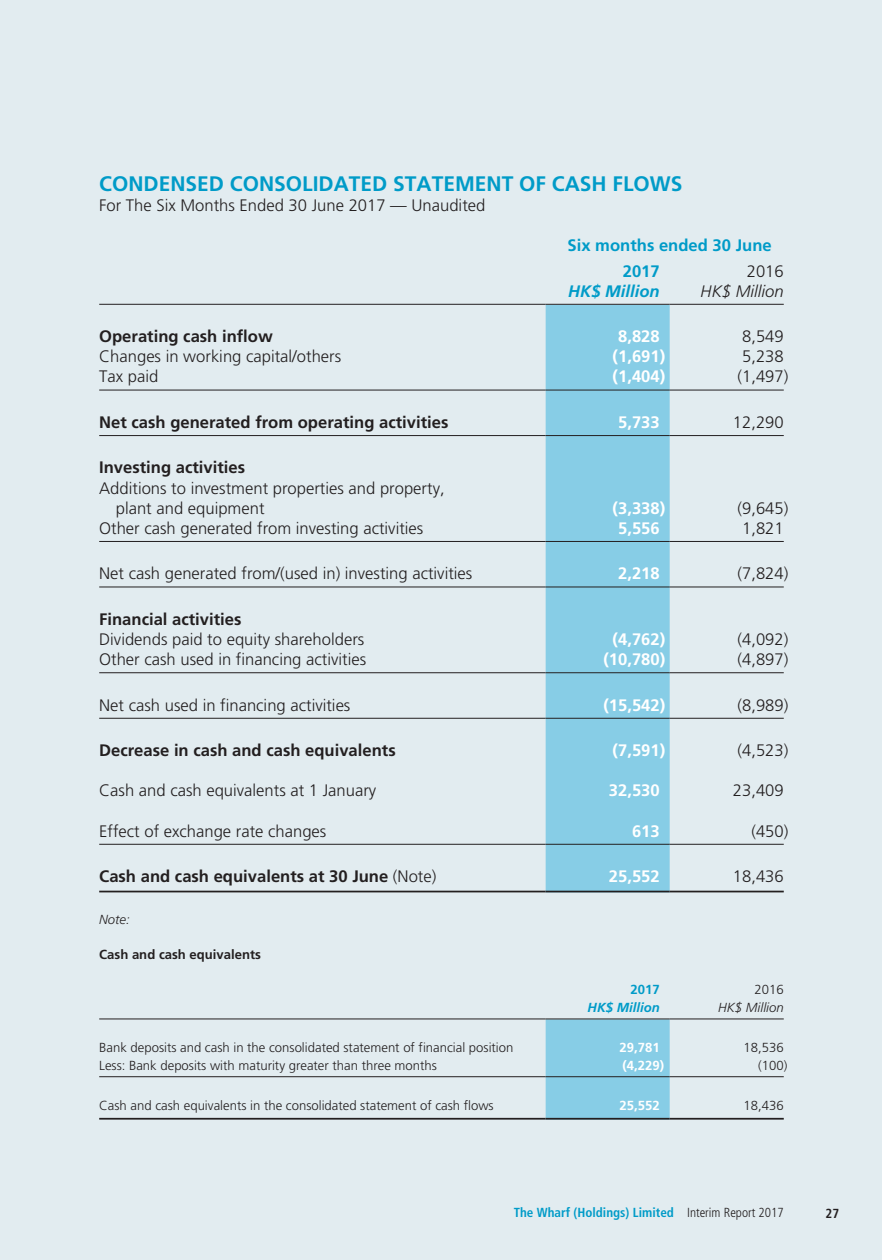
<style>
.page{position:relative;width:882px;height:1260px;background:#e2ecf0}
.page>*{position:absolute;margin:0;border:0;box-sizing:border-box;transform-origin:0 0}
._01_H1{font:700 21px "Frutiger LT Std";color:#009bc8}
._50_Table_txt{font:300 16.62px "Frutiger LT Std";color:#231f20}
._50_Table_txt-2{font:700 16.62px "Frutiger LT Std";color:#231f20}
._50_Table_txt-3{font:700 16.62px "Frutiger LT Std";color:#fff}
._00_txt{font:300 16.62px "Frutiger LT Std";color:#231f20}
._50_Table_txt-4{font:700 16.62px "Frutiger LT Std";color:#009bc8}
._50_Table_txt-5{font:italic 700 16.62px "Frutiger LT Std";color:#009bc8}
._50_Table_txt-6{font:italic 300 16.62px "Frutiger LT Std";color:#231f20}
._50_Table_txt-7{font:300 13.12px "Frutiger LT Std";color:#231f20}
.t1{font:700 condensed 13.12px "Frutiger LT Std";color:#009bc8}
._00_txt-2{font:700 13.12px "Frutiger LT Std";color:#231f20}
._50_Table_txt-8{font:700 13.12px "Frutiger LT Std";color:#fff}
._50_Table_txt-9{font:italic 700 13.12px "Frutiger LT Std";color:#009bc8}
._50_Table_txt-10{font:italic 300 13.12px "Frutiger LT Std";color:#231f20}
._00_txt-3{font:italic 300 13.12px "Frutiger LT Std";color:#231f20}
._50_Table_txt-11{font:700 13.12px "Frutiger LT Std";color:#009bc8}
.t2{font:700 condensed 13.12px "Frutiger LT Std";color:#231f20}
.s1{font-weight:300}
.s2{font-weight:300;color:#231f20}
</style>
<div class="page">
<div style="left:546px;top:305px;width:124px;height:586px;background:#87cde6"></div>
<hr style="left:99px;top:304px;width:447px;height:1px;background:#231f20">
<hr style="left:546px;top:304px;width:124px;height:1px;background:#231f20">
<hr style="left:670px;top:304px;width:114px;height:1px;background:#231f20">
<hr style="left:99px;top:390px;width:447px;height:1px;background:#231f20">
<hr style="left:546px;top:390px;width:124px;height:1px;background:#231f20">
<hr style="left:670px;top:390px;width:114px;height:1px;background:#231f20">
<hr style="left:99px;top:435px;width:447px;height:1px;background:#231f20">
<hr style="left:546px;top:435px;width:124px;height:1px;background:#231f20">
<hr style="left:670px;top:435px;width:114px;height:1px;background:#231f20">
<hr style="left:99px;top:541px;width:447px;height:1px;background:#231f20">
<hr style="left:546px;top:541px;width:124px;height:1px;background:#231f20">
<hr style="left:670px;top:541px;width:114px;height:1px;background:#231f20">
<hr style="left:99px;top:587px;width:447px;height:1px;background:#231f20">
<hr style="left:546px;top:587px;width:124px;height:1px;background:#231f20">
<hr style="left:670px;top:587px;width:114px;height:1px;background:#231f20">
<hr style="left:99px;top:672px;width:447px;height:1px;background:#231f20">
<hr style="left:546px;top:672px;width:124px;height:1px;background:#231f20">
<hr style="left:670px;top:672px;width:114px;height:1px;background:#231f20">
<hr style="left:99px;top:718px;width:447px;height:1px;background:#231f20">
<hr style="left:546px;top:718px;width:124px;height:1px;background:#231f20">
<hr style="left:670px;top:718px;width:114px;height:1px;background:#231f20">
<hr style="left:99px;top:844px;width:447px;height:1px;background:#231f20">
<hr style="left:546px;top:844px;width:124px;height:1px;background:#231f20">
<hr style="left:670px;top:844px;width:114px;height:1px;background:#231f20">
<hr style="left:99px;top:891px;width:447px;height:1px;background:#231f20">
<hr style="left:546px;top:891px;width:124px;height:1px;background:#231f20">
<hr style="left:670px;top:891px;width:114px;height:1px;background:#231f20">
<div style="left:546px;top:1020px;width:124px;height:98px;background:#87cde6"></div>
<hr style="left:99px;top:1019px;width:447px;height:1px;background:#231f20">
<hr style="left:546px;top:1019px;width:124px;height:1px;background:#231f20">
<hr style="left:670px;top:1019px;width:114px;height:1px;background:#231f20">
<hr style="left:99px;top:1076px;width:447px;height:1px;background:#231f20">
<hr style="left:546px;top:1076px;width:124px;height:1px;background:#231f20">
<hr style="left:670px;top:1076px;width:114px;height:1px;background:#231f20">
<hr style="left:99px;top:1118px;width:447px;height:2px;background:#231f20">
<hr style="left:546px;top:1118px;width:124px;height:2px;background:#231f20">
<hr style="left:670px;top:1118px;width:114px;height:2px;background:#231f20">
<p class="_01_H1" style="left:99px;top:171px;width:585px">CONDENSED CONSOLIDATED STATEMENT OF CASH FLOWS</p>
<p class="_00_txt" style="left:99px;top:196px;width:388px">For The Six Months Ended 30 June 2017 — Unaudited</p>
<p class="_50_Table_txt-4" style="left:568px;top:236px;width:206px">Six months ended 30 June</p>
<p class="_50_Table_txt-4" style="left:623px;top:261px;width:38px">2017</p>
<p class="_50_Table_txt" style="left:747px;top:261px;width:38px">2016</p>
<p class="_50_Table_txt-5" style="left:568px;top:281px;width:93px">HK$ Million</p>
<p class="_50_Table_txt-6" style="left:701px;top:281px;width:85px">HK$ Million</p>
<p class="_50_Table_txt-2" style="left:99px;top:327px;width:175px">Operating cash inflow</p>
<p class="_50_Table_txt-3" style="left:618px;top:327px;width:43px">8,828</p>
<p class="_50_Table_txt" style="left:742px;top:327px;width:43px">8,549</p>
<p class="_50_Table_txt" style="left:99px;top:347px;width:244px">Changes in working capital/others</p>
<p class="_50_Table_txt-3" style="left:613px;top:347px;width:54px">(1,691)</p>
<p class="_50_Table_txt" style="left:742px;top:347px;width:43px">5,238</p>
<p class="_50_Table_txt" style="left:99px;top:367px;width:61px">Tax paid</p>
<p class="_50_Table_txt-3" style="left:613px;top:367px;width:54px">(1,404)</p>
<p class="_50_Table_txt" style="left:738px;top:367px;width:52px">(1,497)</p>
<p class="_50_Table_txt-2" style="left:99px;top:412px;width:351px">Net cash generated from operating activities</p>
<p class="_50_Table_txt-3" style="left:618px;top:412px;width:43px">5,733</p>
<p class="_50_Table_txt" style="left:733px;top:413px;width:52px">12,290</p>
<p class="_50_Table_txt-2" style="left:99px;top:458px;width:147px">Investing activities</p>
<p class="_50_Table_txt" style="left:99px;top:478px;width:347px">Additions to investment properties and property,</p>
<p class="_50_Table_txt" style="left:116px;top:499px;width:150px">plant and equipment</p>
<p class="_50_Table_txt-3" style="left:613px;top:498px;width:54px">(3,338)</p>
<p class="_50_Table_txt" style="left:738px;top:499px;width:52px">(9,645)</p>
<p class="_50_Table_txt" style="left:99px;top:519px;width:326px">Other cash generated from investing activities</p>
<p class="_50_Table_txt-3" style="left:618px;top:518px;width:43px">5,556</p>
<p class="_50_Table_txt" style="left:742px;top:519px;width:43px">1,821</p>
<p class="_50_Table_txt" style="left:99px;top:564px;width:375px">Net cash generated from/(used in) investing activities</p>
<p class="_50_Table_txt-3" style="left:618px;top:564px;width:43px">2,218</p>
<p class="_50_Table_txt" style="left:738px;top:564px;width:52px">(7,824)</p>
<p class="_50_Table_txt-2" style="left:99px;top:609px;width:144px">Financial activities</p>
<p class="_50_Table_txt" style="left:99px;top:630px;width:267px">Dividends paid to equity shareholders</p>
<p class="_50_Table_txt-3" style="left:613px;top:629px;width:54px">(4,762)</p>
<p class="_50_Table_txt" style="left:738px;top:630px;width:52px">(4,092)</p>
<p class="_50_Table_txt" style="left:99px;top:650px;width:268px">Other cash used in financing activities</p>
<p class="_50_Table_txt-3" style="left:603px;top:650px;width:63px">(10,780)</p>
<p class="_50_Table_txt" style="left:738px;top:650px;width:52px">(4,897)</p>
<p class="_50_Table_txt" style="left:99px;top:695px;width:253px">Net cash used in financing activities</p>
<p class="_50_Table_txt-3" style="left:603px;top:695px;width:63px">(15,542)</p>
<p class="_50_Table_txt" style="left:738px;top:695px;width:52px">(8,989)</p>
<p class="_50_Table_txt-2" style="left:99px;top:741px;width:298px">Decrease in cash and cash equivalents</p>
<p class="_50_Table_txt-3" style="left:613px;top:741px;width:54px">(7,591)</p>
<p class="_50_Table_txt" style="left:738px;top:741px;width:52px">(4,523)</p>
<p class="_50_Table_txt" style="left:99px;top:781px;width:279px">Cash and cash equivalents at 1 January</p>
<p class="_50_Table_txt-3" style="left:609px;top:781px;width:52px">32,530</p>
<p class="_50_Table_txt" style="left:733px;top:781px;width:52px">23,409</p>
<p class="_50_Table_txt" style="left:99px;top:821px;width:229px">Effect of exchange rate changes</p>
<p class="_50_Table_txt-3" style="left:632px;top:821px;width:29px">613</p>
<p class="_50_Table_txt" style="left:751px;top:821px;width:38px">(450)</p>
<p class="_50_Table_txt-2" style="left:99px;top:867px;width:339px">Cash and cash equivalents at 30 June <span class="s1">(Note)</span></p>
<p class="_50_Table_txt-3" style="left:609px;top:867px;width:52px">25,552</p>
<p class="_50_Table_txt" style="left:733px;top:867px;width:52px">18,436</p>
<p class="_00_txt-3" style="left:99px;top:912px;width:32px">Note:</p>
<p class="_00_txt-2" style="left:99px;top:947px;width:163px">Cash and cash equivalents</p>
<p class="_50_Table_txt-11" style="left:631px;top:982px;width:31px">2017</p>
<p class="_50_Table_txt-7" style="left:755px;top:982px;width:31px">2016</p>
<p class="_50_Table_txt-9" style="left:588px;top:1000px;width:74px">HK$ Million</p>
<p class="_50_Table_txt-10" style="left:718px;top:1000px;width:67px">HK$ Million</p>
<p class="_50_Table_txt-7" style="left:99px;top:1040px;width:416px">Bank deposits and cash in the consolidated statement of financial position</p>
<p class="_50_Table_txt-8" style="left:620px;top:1040px;width:42px">29,781</p>
<p class="_50_Table_txt-7" style="left:744px;top:1040px;width:42px">18,536</p>
<p class="_50_Table_txt-7" style="left:99px;top:1058px;width:339px">Less: Bank deposits with maturity greater than three months</p>
<p class="_50_Table_txt-8" style="left:623px;top:1057px;width:43px">(4,229)</p>
<p class="_50_Table_txt-7" style="left:758px;top:1058px;width:31px">(100)</p>
<p class="_50_Table_txt-7" style="left:99px;top:1098px;width:396px">Cash and cash equivalents in the consolidated statement of cash flows</p>
<p class="_50_Table_txt-8" style="left:620px;top:1098px;width:42px">25,552</p>
<p class="_50_Table_txt-7" style="left:744px;top:1098px;width:42px">18,436</p>
<p class="t1" style="left:514px;top:1205px;width:272px">The Wharf (Holdings) Limited <span class="s2">Interim Report 2017</span></p>
<p class="t2" style="left:826px;top:1206px;width:15px">27</p>
</div>
